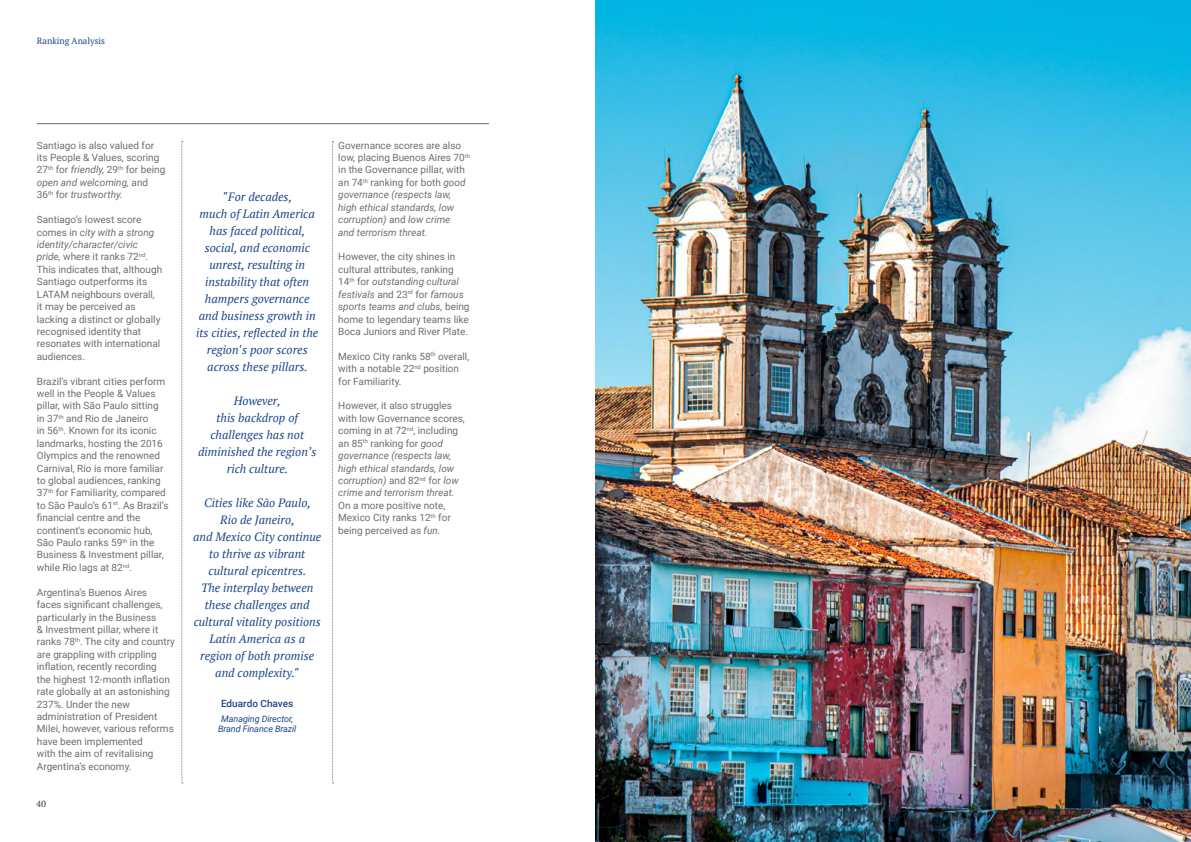
<style>
.page{position:relative;width:1191px;height:842px;background:#fff}
.page>*{position:absolute;margin:0;border:0;box-sizing:border-box;transform-origin:0 0}
.t1{font:italic 12px/17px "PT Serif";color:#1c478a;text-align:center}
.t2{font:10px/12.4px "Roboto";color:#6d6e71}
.t3{font:500 10px "Roboto";color:#1c478a}
.t4{font:italic 9px/10px "Roboto";letter-spacing:-.01em;color:#1c478a;text-align:center}
.t5{font:9px "PT Serif";color:#1c478a}
.t6{font:700 9px "PT Serif";color:#6d6e71}
.s1{font-style:italic}
</style>
<div class="page">
<hr style="left:37px;top:123px;width:452px;height:1px;background:#6d6e71">
<svg style="left:182px;top:141px;width:1px;height:643px"></svg>
<svg style="left:332px;top:141px;width:1px;height:643px"></svg>
<img style="left:595px;top:0;width:596px;height:842px">
<p class="t5" style="left:37px;top:35px;width:70px">Ranking Analysis</p>
<p class="t2" style="left:37px;top:138px;width:130px">Santiago is also valued for its People &amp; Values, scoring<br>27<sup>th</sup> for <span class="s1">friendly,</span> 29<sup>th</sup> for being <span class="s1">open and welcoming,</span> and<br>36<sup>th</sup> for <span class="s1">trustworthy.</span></p>
<p class="t2" style="left:37px;top:213px;width:127px">Santiago’s lowest score comes in <span class="s1">city with a strong identity/character/civic pride,</span> where it ranks 72<sup>nd</sup>.<br>This indicates that, although<br>Santiago outperforms its<br>LATAM neighbours overall, it may be perceived as lacking a distinct or globally recognised identity that resonates with international audiences.</p>
<p class="t2" style="left:37px;top:374px;width:133px">Brazil’s vibrant cities perform well in the People &amp; Values pillar, with São Paulo sitting in 37<sup>th</sup> and Rio de Janeiro<br>in 56<sup>th</sup>. Known for its iconic landmarks, hosting the 2016<br>Olympics and the renowned<br>Carnival, Rio is more familiar to global audiences, ranking<br>37<sup>th</sup> for Familiarity, compared to São Paulo’s 61<sup>st</sup>. As Brazil’s financial centre and the continent's economic hub,<br>São Paulo ranks 59<sup>th</sup> in the<br>Business &amp; Investment pillar, while Rio lags at 82<sup>nd</sup>.</p>
<p class="t2" style="left:37px;top:586px;width:139px">Argentina’s Buenos Aires<br>faces significant challenges, particularly in the Business<br>&amp; Investment pillar, where it ranks 78<sup>th</sup>. The city and country are grappling with crippling inflation, recently recording<br>the highest 12-month inflation rate globally at an astonishing<br>237%. Under the new administration of President<br>Milei, however, various reforms have been implemented<br>with the aim of revitalising<br>Argentina’s economy.</p>
<p class="t6" style="left:36px;top:798px;width:12px">40</p>
<p class="t1" style="left:196px;top:188px;width:124px">"For decades,<br>much of Latin America has faced political, social, and economic unrest, resulting in instability that often hampers governance and business growth in its cities, reflected in the region's poor scores across these pillars.</p>
<p class="t1" style="left:198px;top:393px;width:120px">However,<br>this backdrop of challenges has not diminished the region’s rich culture.</p>
<p class="t1" style="left:193px;top:495px;width:130px">Cities like São Paulo,<br>Rio de Janeiro,<br>and Mexico City continue to thrive as vibrant cultural epicentres.<br>The interplay between these challenges and cultural vitality positions<br>Latin America as a region of both promise and complexity."</p>
<p class="t3" style="left:221px;top:697px;width:74px">Eduardo Chaves</p>
<p class="t4" style="left:218px;top:714px;width:80px">Managing Director,<br>Brand Finance Brazil</p>
<p class="t2" style="left:338px;top:139px;width:133px">Governance scores are also low, placing Buenos Aires 70<sup>th </sup>in the Governance pillar, with an 74<sup>th</sup> ranking for both <span class="s1">good governance (respects law, high ethical standards, low corruption)</span> and <span class="s1">low crime<br>and terrorism threat.</span></p>
<p class="t2" style="left:338px;top:250px;width:133px">However, the city shines in cultural attributes, ranking<br>14<sup>th</sup> for <span class="s1">outstanding cultural festivals</span> and 23<sup>rd</sup> for <span class="s1">famous sports teams and clubs,</span> being home to legendary teams like<br>Boca Juniors and River Plate.</p>
<p class="t2" style="left:338px;top:350px;width:133px">Mexico City ranks 58<sup>th</sup> overall, with a notable 22<sup>nd</sup> position for Familiarity.</p>
<p class="t2" style="left:338px;top:399px;width:128px">However, it also struggles with low Governance scores, coming in at 72<sup>nd</sup>, including an 85<sup>th</sup> ranking for <span class="s1">good governance (respects law, high ethical standards, low corruption)</span> and 82<sup>nd</sup> for <span class="s1">low crime and terrorism threat.</span></p>
<p class="t2" style="left:338px;top:499px;width:114px">On a more positive note,<br>Mexico City ranks 12<sup>th</sup> for being perceived as <span class="s1">fun.</span></p>
</div>
